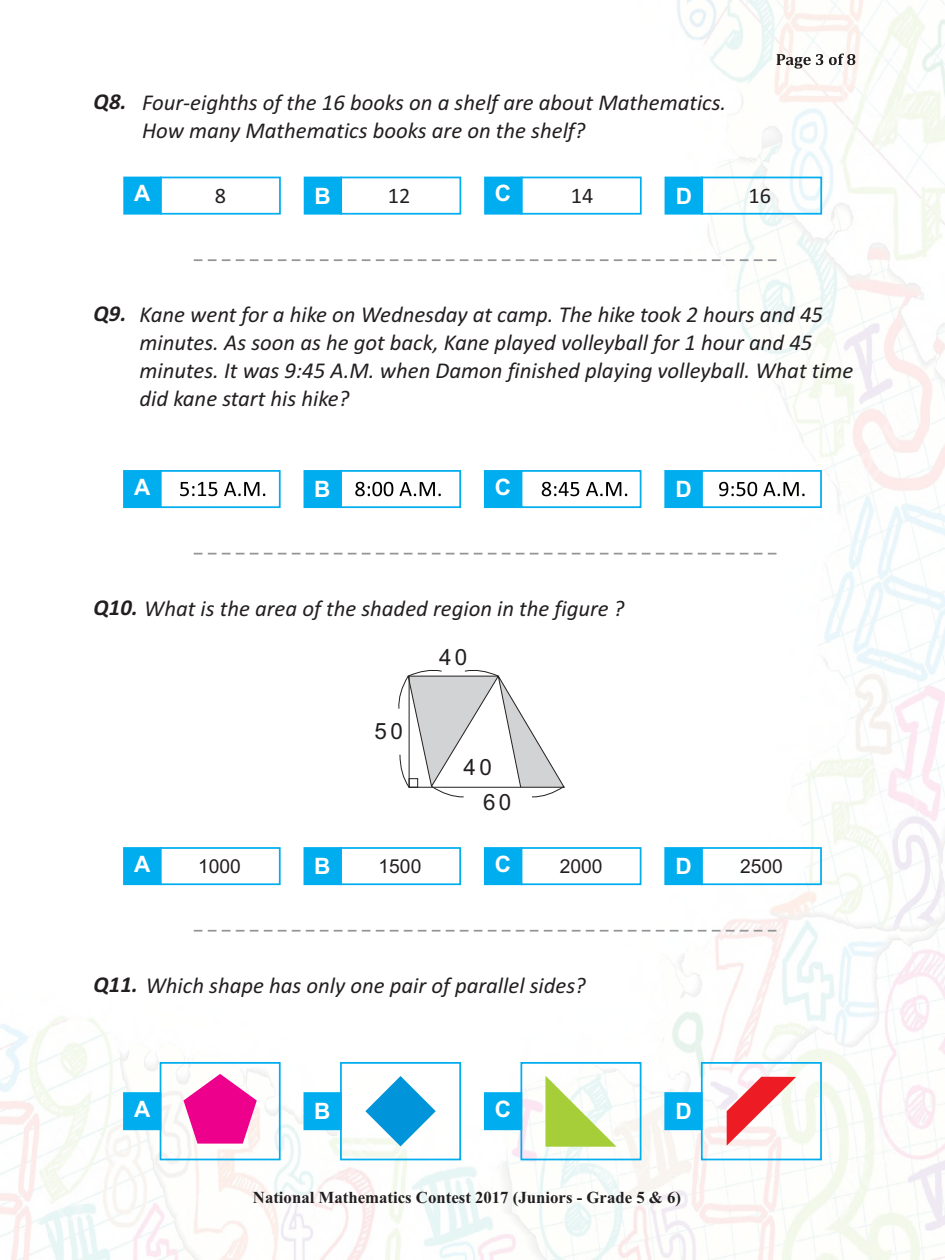
<style>
.page{position:relative;width:945px;height:1260px;background:#fff}
.page>*{position:absolute;margin:0;border:0;box-sizing:border-box;transform-origin:0 0}
.t1{font:italic 22.75px/27.8px "Calibri";color:#231f20}
.t2{font:italic 700 22.75px "Calibri";color:#231f20}
.t3{font:700 22.57px "Arial";color:#fff}
.t4{font:22.4px "Arial";letter-spacing:.15em;color:#231f20}
.t5{font:22.22px "Calibri";color:#231f20}
.t6{font:19.25px "Arial";color:#231f20}
.t7{font:700 16.8px "Times New Roman";color:#231f20}
.s1{font-weight:700}
</style>
<div class="page">
<img style="left:0;top:0;width:945px;height:1260px">
<svg style="left:194px;top:553px;width:584px;height:2px"></svg>
<svg style="left:194px;top:259px;width:584px;height:2px"></svg>
<svg style="left:777px;top:54px;width:78px;height:15px"></svg>
<svg style="left:194px;top:930px;width:584px;height:2px"></svg>
<div style="left:123px;top:1092px;width:38px;height:38px;background:#00aeef;border:2px solid #00aeef"></div>
<div style="left:160px;top:1062px;width:121px;height:98px;border:2px solid #00aeef"></div>
<div style="left:304px;top:1092px;width:38px;height:38px;background:#00aeef;border:2px solid #00aeef"></div>
<div style="left:340px;top:1062px;width:121px;height:98px;border:2px solid #00aeef"></div>
<div style="left:484px;top:1092px;width:38px;height:38px;background:#00aeef;border:2px solid #00aeef"></div>
<div style="left:520px;top:1062px;width:121px;height:98px;border:2px solid #00aeef"></div>
<div style="left:664px;top:1092px;width:39px;height:38px;background:#00aeef;border:2px solid #00aeef"></div>
<div style="left:701px;top:1062px;width:121px;height:98px;border:2px solid #00aeef"></div>
<svg style="left:183px;top:1074px;width:74px;height:70px"></svg>
<svg style="left:365px;top:1076px;width:71px;height:70px"></svg>
<svg style="left:545px;top:1076px;width:71px;height:71px"></svg>
<svg style="left:727px;top:1077px;width:69px;height:69px"></svg>
<div style="left:123px;top:847px;width:38px;height:38px;background:#00aeef;border:2px solid #00aeef"></div>
<div style="left:160px;top:847px;width:121px;height:38px;border:2px solid #00aeef"></div>
<div style="left:304px;top:847px;width:38px;height:38px;background:#00aeef;border:2px solid #00aeef"></div>
<div style="left:340px;top:847px;width:121px;height:38px;border:2px solid #00aeef"></div>
<div style="left:484px;top:847px;width:38px;height:38px;background:#00aeef;border:2px solid #00aeef"></div>
<div style="left:520px;top:847px;width:121px;height:38px;border:2px solid #00aeef"></div>
<div style="left:664px;top:847px;width:39px;height:38px;background:#00aeef;border:2px solid #00aeef"></div>
<div style="left:701px;top:847px;width:121px;height:38px;border:2px solid #00aeef"></div>
<svg style="left:398px;top:669px;width:167px;height:129px"></svg>
<div style="left:123px;top:177px;width:39px;height:38px;background:#00aeef;border:2px solid #00aeef"></div>
<div style="left:160px;top:177px;width:121px;height:38px;border:2px solid #00aeef"></div>
<div style="left:304px;top:177px;width:38px;height:38px;background:#00aeef;border:2px solid #00aeef"></div>
<div style="left:340px;top:177px;width:121px;height:38px;border:2px solid #00aeef"></div>
<div style="left:484px;top:177px;width:38px;height:38px;background:#00aeef;border:2px solid #00aeef"></div>
<div style="left:521px;top:177px;width:121px;height:38px;border:2px solid #00aeef"></div>
<div style="left:665px;top:177px;width:38px;height:38px;background:#00aeef;border:2px solid #00aeef"></div>
<div style="left:701px;top:177px;width:121px;height:38px;border:2px solid #00aeef"></div>
<div style="left:123px;top:470px;width:38px;height:38px;background:#00aeef"></div>
<div style="left:160px;top:470px;width:121px;height:38px;border:2px solid #00aeef"></div>
<div style="left:304px;top:470px;width:38px;height:38px;background:#00aeef"></div>
<div style="left:340px;top:470px;width:121px;height:38px;border:2px solid #00aeef"></div>
<div style="left:484px;top:470px;width:38px;height:38px;background:#00aeef"></div>
<div style="left:520px;top:470px;width:121px;height:38px;border:2px solid #00aeef"></div>
<div style="left:664px;top:470px;width:39px;height:38px;background:#00aeef;border:2px solid #00aeef"></div>
<div style="left:701px;top:470px;width:121px;height:38px;border:2px solid #00aeef"></div>
<svg style="left:355px;top:482px;width:86px;height:14px"></svg>
<svg style="left:180px;top:482px;width:85px;height:14px"></svg>
<svg style="left:719px;top:482px;width:86px;height:14px"></svg>
<svg style="left:542px;top:482px;width:85px;height:14px"></svg>
<p class="t2" style="left:94px;top:92px;width:35px">Q8.</p>
<p class="t1" style="left:142px;top:90px;width:586px">Four-eighths of the 16 books on a shelf are about Mathematics.<br>How many Mathematics books are on the shelf?</p>
<p class="t3" style="left:134px;top:185px;width:18px">A</p>
<p class="t3" style="left:314px;top:187px;width:18px">B</p>
<p class="t3" style="left:495px;top:185px;width:18px">C</p>
<p class="t3" style="left:676px;top:187px;width:18px">D</p>
<p class="t5" style="left:215px;top:186px;width:13px">8</p>
<p class="t5" style="left:388px;top:186px;width:24px">12</p>
<p class="t5" style="left:571px;top:186px;width:24px">14</p>
<p class="t5" style="left:749px;top:186px;width:24px">16</p>
<p class="t2" style="left:93px;top:304px;width:35px">Q9.</p>
<p class="t1" style="left:140px;top:303px;width:715px">Kane went for a hike on Wednesday at camp. The hike took 2 hours and 45 minutes. As soon as he got back, Kane played volleyball for 1 hour and 45 minutes. It was 9:45 A.M. when Damon finished playing volleyball. What time did kane start his hike?</p>
<p class="t3" style="left:134px;top:478px;width:18px">A</p>
<p class="t3" style="left:314px;top:481px;width:18px">B</p>
<p class="t3" style="left:495px;top:478px;width:18px">C</p>
<p class="t3" style="left:676px;top:481px;width:18px">D</p>
<p class="t1" style="left:93px;top:596px;width:533px"><span class="s1">Q10.</span> What is the area of the shaded region in the figure ?</p>
<p class="t4" style="left:375px;top:723px;width:30px">50</p>
<p class="t4" style="left:439px;top:648px;width:30px">40</p>
<p class="t4" style="left:464px;top:759px;width:30px">40</p>
<p class="t4" style="left:483px;top:794px;width:30px">60</p>
<p class="t3" style="left:134px;top:856px;width:18px">A</p>
<p class="t3" style="left:314px;top:858px;width:18px">B</p>
<p class="t3" style="left:495px;top:856px;width:18px">C</p>
<p class="t3" style="left:676px;top:858px;width:18px">D</p>
<p class="t6" style="left:198px;top:859px;width:44px">1000</p>
<p class="t6" style="left:379px;top:859px;width:44px">1500</p>
<p class="t6" style="left:560px;top:859px;width:44px">2000</p>
<p class="t6" style="left:740px;top:859px;width:44px">2500</p>
<p class="t1" style="left:93px;top:973px;width:494px"><span class="s1">Q11.</span> Which shape has only one pair of parallel sides?</p>
<p class="t3" style="left:134px;top:1101px;width:18px">A</p>
<p class="t3" style="left:314px;top:1103px;width:18px">B</p>
<p class="t3" style="left:495px;top:1101px;width:18px">C</p>
<p class="t3" style="left:676px;top:1103px;width:18px">D</p>
<p class="t7" style="left:253px;top:1192px;width:430px">National Mathematics Contest 2017 (Juniors - Grade 5 &amp; 6)</p>
</div>
